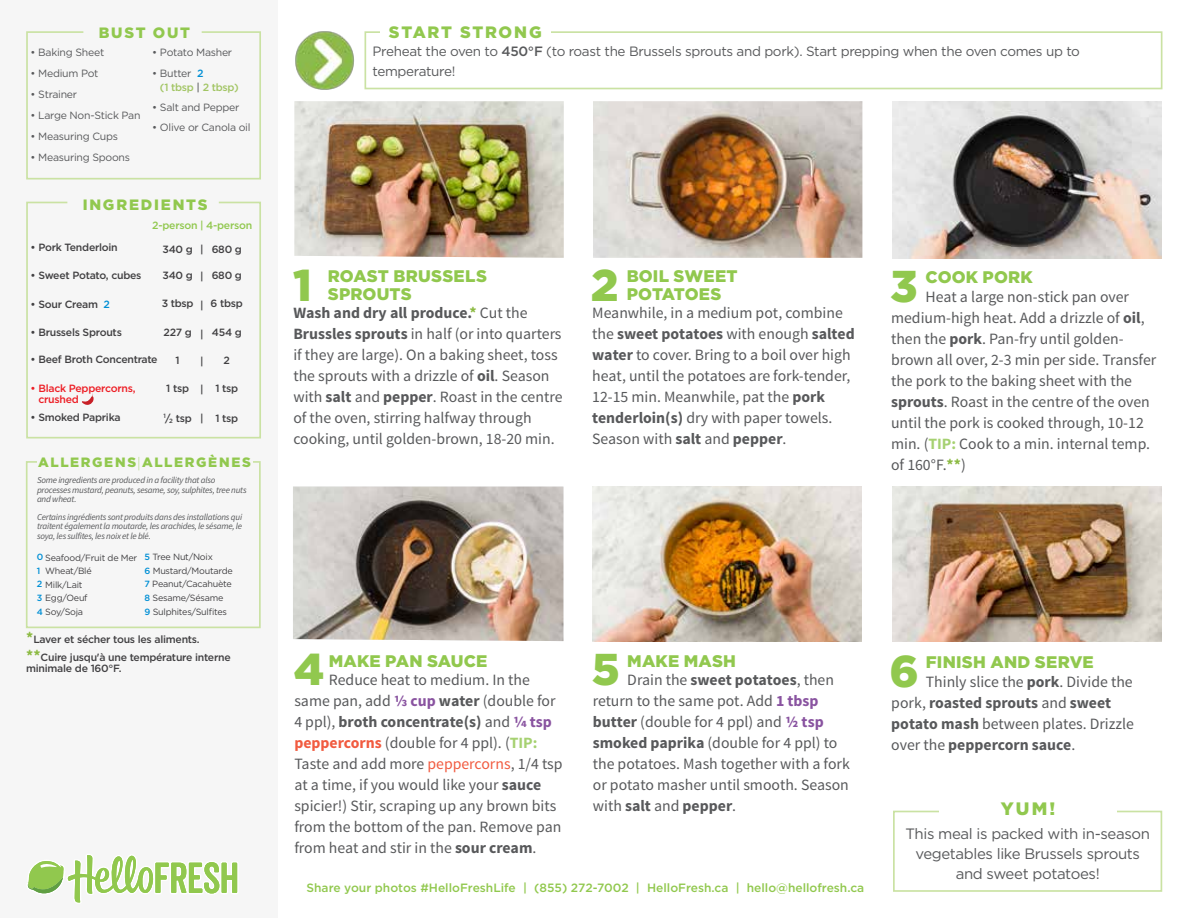
<style>
.page{position:relative;width:1188px;height:918px;background:#fff}
.page>*{position:absolute;margin:0;border:0;box-sizing:border-box;transform-origin:0 0}
.t1{font:900 44.55px "Gotham";color:#91c84e}
.t2{font:900 18px "Gotham";color:#91c84e}
.t3{font:900 16.8px/18px "Gotham";letter-spacing:.01em;color:#91c84e}
.t4{font:900 16.5px "Gotham";letter-spacing:.105em;color:#91c84e}
.t5{font:15.75px/21px "Source Sans Pro";color:#58595b}
.t6{font:15px/20.1px "Gotham";letter-spacing:-.025em;color:#58595b;text-align:center}
.t7{font:900 15px "Gotham";letter-spacing:.12em;color:#91c84e}
.t8{font:13.5px/19.5px "Gotham";letter-spacing:-.025em;color:#58595b}
.t9{font:900 13.5px "Gotham";letter-spacing:.13em;color:#91c84e}
.t10{font:500 12px "Gotham";color:#91c84e}
.t11{font:500 10.5px/18px "Gotham";letter-spacing:-.025em;color:#414042}
.t12{font:10.5px "Gotham";letter-spacing:-.025em;color:#58595b}
.t13{font:500 10.5px/10.5px "Gotham";letter-spacing:-.025em;color:#ed1d24}
.t14{font:500 10.5px/13.5px "Gotham";letter-spacing:-.025em;color:#a2c564}
.t15{font:500 10.5px "Gotham";letter-spacing:-.025em;color:#91c84e}
.t16{font:italic 9px/9.8px "Source Sans Pro";letter-spacing:-.025em;color:#58595b}
.t17{font:9px/13.5px "Gotham";letter-spacing:-.025em;color:#414042}
.t18{font:500 9px "Gotham";color:#008fd5}
.s1{font-size:6.15px}
.s2{font-weight:400;color:#58595b}
.s3{color:#008fd5}
.s4{color:#696a6d}
.s5{font-family:"Source Sans Pro";font-weight:200}
.s6{font-weight:500;color:#008fd5}
.s7{font-family:"Source Sans Pro";font-weight:700;font-size:15.75px;color:#8cba42}
.s8{font-weight:500}
.s9{font-weight:700}
.s10{font-weight:700;color:#8cba42}
.s11{font-weight:700;color:#a6d171}
.s12{font-weight:700;color:#8953a0}
.s13{font-weight:700;color:#f15b40}
.s14{color:#f15b40}
</style>
<div class="page">
<div style="left:0;top:0;width:278px;height:918px;background:#f6f6f6"></div>
<img style="left:294px;top:101px;width:270px;height:157px">
<img style="left:593px;top:101px;width:269px;height:157px">
<img style="left:593px;top:487px;width:269px;height:154px">
<img style="left:892px;top:487px;width:269px;height:154px">
<img style="left:293px;top:487px;width:270px;height:154px">
<img style="left:892px;top:102px;width:269px;height:156px">
<svg style="left:26px;top:31px;width:235px;height:149px"></svg>
<svg style="left:26px;top:201px;width:235px;height:238px"></svg>
<svg style="left:25px;top:461px;width:236px;height:168px"></svg>
<div style="left:37px;top:457px;width:216px;height:19px;background:#f6f6f6"></div>
<svg style="left:893px;top:810px;width:270px;height:82px"></svg>
<div style="left:940px;top:802px;width:177px;height:27px;background:#fff"></div>
<img style="left:295px;top:31px;width:70px;height:58px">
<div style="left:365px;top:31px;width:797px;height:58px;border:2px solid #cae2a3"></div>
<div style="left:380px;top:26px;width:171px;height:17px;background:#fff"></div>
<svg style="left:27px;top:855px;width:211px;height:48px"></svg>
<p class="t7" style="left:99px;top:24px;width:93px">BUST OUT</p>
<p class="t12" style="left:31px;top:46px;width:75px">• Baking Sheet</p>
<p class="t12" style="left:31px;top:67px;width:69px">• Medium Pot</p>
<p class="t12" style="left:31px;top:88px;width:48px">• Strainer</p>
<p class="t12" style="left:31px;top:109px;width:111px">• Large Non-Stick Pan</p>
<p class="t12" style="left:31px;top:130px;width:89px">• Measuring Cups</p>
<p class="t12" style="left:31px;top:151px;width:101px">• Measuring Spoons</p>
<p class="t7" style="left:83px;top:196px;width:126px">INGREDIENTS</p>
<p class="t11" style="left:31px;top:238px;width:89px">• Pork Tenderloin</p>
<p class="t11" style="left:162px;top:240px;width:43px">340 g |</p>
<p class="t11" style="left:162px;top:266px;width:32px">340 g</p>
<p class="t11" style="left:162px;top:295px;width:33px">3 tbsp</p>
<p class="t11" style="left:164px;top:323px;width:30px">227 g</p>
<p class="t11" style="left:176px;top:351px;width:6px">1</p>
<p class="t11" style="left:166px;top:379px;width:24px">1 tsp</p>
<p class="t11" style="left:163px;top:409px;width:30px"><sup>1</sup>/<span class="s1">2</span> tsp</p>
<p class="t12" style="left:152px;top:46px;width:81px">• Potato Masher</p>
<p class="t14" style="left:160px;top:66px;width:80px;text-indent:-8px"><span class="s2">• Butter</span> <span class="s3">2<br></span>(1 tbsp <span class="s4">|</span> 2 tbsp)</p>
<p class="t12" style="left:152px;top:100px;width:89px">• Salt and Pepper</p>
<p class="t12" style="left:152px;top:121px;width:100px">• Olive or Canola oil</p>
<p class="t15" style="left:152px;top:219px;width:102px">2-person | 4-person</p>
<p class="t11" style="left:212px;top:240px;width:32px">680 g</p>
<p class="t11" style="left:212px;top:266px;width:32px">680 g</p>
<p class="t11" style="left:211px;top:295px;width:34px">6 tbsp</p>
<p class="t11" style="left:212px;top:323px;width:32px">454 g</p>
<p class="t11" style="left:224px;top:351px;width:8px">2</p>
<p class="t11" style="left:215px;top:379px;width:24px">1 tsp</p>
<p class="t11" style="left:215px;top:409px;width:24px">1 tsp</p>
<p class="t11" style="left:31px;top:266px;width:112px">• Sweet Potato, cubes</p>
<p class="t11" style="left:31px;top:295px;width:81px">• Sour Cream <span class="s3">2</span></p>
<p class="t11" style="left:31px;top:323px;width:93px">• Brussels Sprouts</p>
<p class="t11" style="left:31px;top:351px;width:128px">• Beef Broth Concentrate</p>
<p class="t13" style="left:38px;top:383px;width:99px;text-indent:-8px">• Black Peppercorns, crushed</p>
<p class="t11" style="left:31px;top:408px;width:91px">• Smoked Paprika</p>
<p class="t11" style="left:200px;top:267px;width:5px">|</p>
<p class="t11" style="left:200px;top:297px;width:5px">|</p>
<p class="t11" style="left:200px;top:325px;width:5px">|</p>
<p class="t11" style="left:200px;top:352px;width:5px">|</p>
<p class="t11" style="left:200px;top:380px;width:5px">|</p>
<p class="t11" style="left:200px;top:409px;width:5px">|</p>
<p class="t9" style="left:38px;top:455px;width:214px">ALLERGENS<span class="s5">|</span>ALLERGÈNES</p>
<p class="t16" style="left:37px;top:475px;width:211px">Some ingredients are produced in a facility that also processes mustard, peanuts, sesame, soy, sulphites, tree nuts and wheat.</p>
<p class="t16" style="left:37px;top:512px;width:207px;text-align:justify">Certains ingrédients sont produits dans des installations qui traitent également la moutarde, les arachides, le sésame, le soya, les sulfites, les noix et le blé.</p>
<p class="t17" style="left:37px;top:550px;width:102px"><span class="s6">0</span> Seafood/Fruit de Mer</p>
<p class="t17" style="left:45px;top:564px;width:48px">Wheat/Blé</p>
<p class="t17" style="left:37px;top:577px;width:47px"><span class="s6">2</span> Milk/Lait</p>
<p class="t17" style="left:37px;top:591px;width:52px"><span class="s6">3</span> Egg/Oeuf</p>
<p class="t17" style="left:37px;top:605px;width:48px"><span class="s6">4</span> Soy/Soja</p>
<p class="t17" style="left:145px;top:550px;width:90px"><span class="s6">5</span> Tree Nut/Noix<br><span class="s6">6</span> Mustard/Moutarde<br><span class="s6">7</span> Peanut/Cacahuète<br><span class="s6">8</span> Sesame/Sésame<br><span class="s6">9</span> Sulphites/Sulfites</p>
<p class="t18" style="left:37px;top:565px;width:5px">1</p>
<p class="t11" style="left:26px;top:630px;width:206px"><span class="s7">*</span>Laver et sécher tous les aliments. <span class="s7">**</span>Cuire jusqu'à une température interne</p>
<p class="t11" style="left:26px;top:659px;width:97px">minimale de 160°F.</p>
<p class="t4" style="left:389px;top:23px;width:154px">START STRONG</p>
<p class="t8" style="left:373px;top:41px;width:709px">Preheat the oven to <span class="s8">450°F</span> (to roast the Brussels sprouts and pork). Start prepping when the oven comes up to temperature!</p>
<h1 class="t1" style="left:293px;top:259px;width:20px">1</h1>
<p class="t3" style="left:328px;top:267px;width:161px">ROAST BRUSSELS<br>SPROUTS</p>
<p class="t5" style="left:293px;top:302px;width:271px"><span class="s9">Wash and dry all produce.</span><span class="s10">*</span> Cut the <span class="s9">Brussles sprouts</span> in half (or into quarters if they are large). On a baking sheet, toss the sprouts with a drizzle of <span class="s9">oil</span>. Season with <span class="s9">salt</span> and <span class="s9">pepper</span>. Roast in the centre of the oven, stirring halfway through cooking, until golden-brown, 18-20 min.</p>
<h1 class="t1" style="left:591px;top:259px;width:29px">2</h1>
<p class="t3" style="left:627px;top:267px;width:112px">BOIL SWEET<br>POTATOES</p>
<p class="t5" style="left:592px;top:302px;width:264px">Meanwhile, in a medium pot, combine the <span class="s9">sweet potatoes</span> with enough <span class="s9">salted water</span> to cover. Bring to a boil over high heat, until the potatoes are fork-tender, 12-15 min. Meanwhile, pat the <span class="s9">pork tenderloin(s)</span> dry with paper towels.<br>Season with <span class="s9">salt</span> and <span class="s9">pepper</span>.</p>
<h1 class="t1" style="left:890px;top:261px;width:29px">3</h1>
<p class="t3" style="left:926px;top:268px;width:109px">COOK PORK</p>
<p class="t5" style="left:891px;top:287px;width:267px;text-indent:34px">Heat a large non-stick pan over medium-high heat. Add a drizzle of <span class="s9">oil</span>, then the <span class="s9">pork</span>. Pan-fry until golden&shy;brown all over, 2-3 min per side. Transfer the pork to the baking sheet with the <span class="s9">sprouts</span>. Roast in the centre of the oven until the pork is cooked through, 10-12 min. (<span class="s11">TIP:</span> Cook to a min. internal temp. of 160°F.<span class="s10">**</span>)</p>
<h1 class="t1" style="left:294px;top:644px;width:32px">4</h1>
<p class="t3" style="left:329px;top:651px;width:160px">MAKE PAN SAUCE</p>
<p class="t5" style="left:294px;top:670px;width:270px;text-indent:34px">Reduce heat to medium. In the same pan, add <span class="s12">1/3 cup</span> <span class="s9">water</span> (double for 4 ppl), <span class="s9">broth concentrate(s)</span> and <span class="s12">1/4 tsp </span><span class="s13">peppercorns</span> (double for 4 ppl). (<span class="s11">TIP:<br></span>Taste and add more <span class="s14">peppercorns</span>, 1/4 tsp at a time, if you would like your <span class="s9">sauce </span>spicier!) Stir, scraping up any brown bits from the bottom of the pan. Remove pan from heat and stir in the <span class="s9">sour cream</span>.</p>
<h1 class="t1" style="left:592px;top:644px;width:30px">5</h1>
<p class="t3" style="left:627px;top:651px;width:110px">MAKE MASH</p>
<p class="t5" style="left:593px;top:670px;width:259px;text-indent:34px">Drain the <span class="s9">sweet potatoes</span>, then return to the same pot. Add <span class="s12">1 tbsp </span><span class="s9">butter</span> (double for 4 ppl) and <span class="s12">1/2 tsp </span><span class="s9">smoked paprika</span> (double for 4 ppl) to the potatoes. Mash together with a fork or potato masher until smooth. Season with <span class="s9">salt</span> and <span class="s9">pepper</span>.</p>
<p class="t10" style="left:307px;top:880px;width:559px">Share your photos #HelloFreshLife | (855) 272-7002 | HelloFresh.ca | hello@hellofresh.ca</p>
<h1 class="t1" style="left:889px;top:645px;width:31px">6</h1>
<p class="t3" style="left:926px;top:653px;width:170px">FINISH AND SERVE</p>
<p class="t5" style="left:891px;top:671px;width:244px;text-indent:34px">Thinly slice the <span class="s9">pork</span>. Divide the pork, <span class="s9">roasted sprouts</span> and <span class="s9">sweet potato mash</span> between plates. Drizzle over the <span class="s9">peppercorn sauce</span>.</p>
<p class="t2" style="left:1001px;top:798px;width:56px">YUM!</p>
<p class="t6" style="left:906px;top:823px;width:246px">This meal is packed with in-season vegetables like Brussels sprouts and sweet potatoes!</p>
</div>
